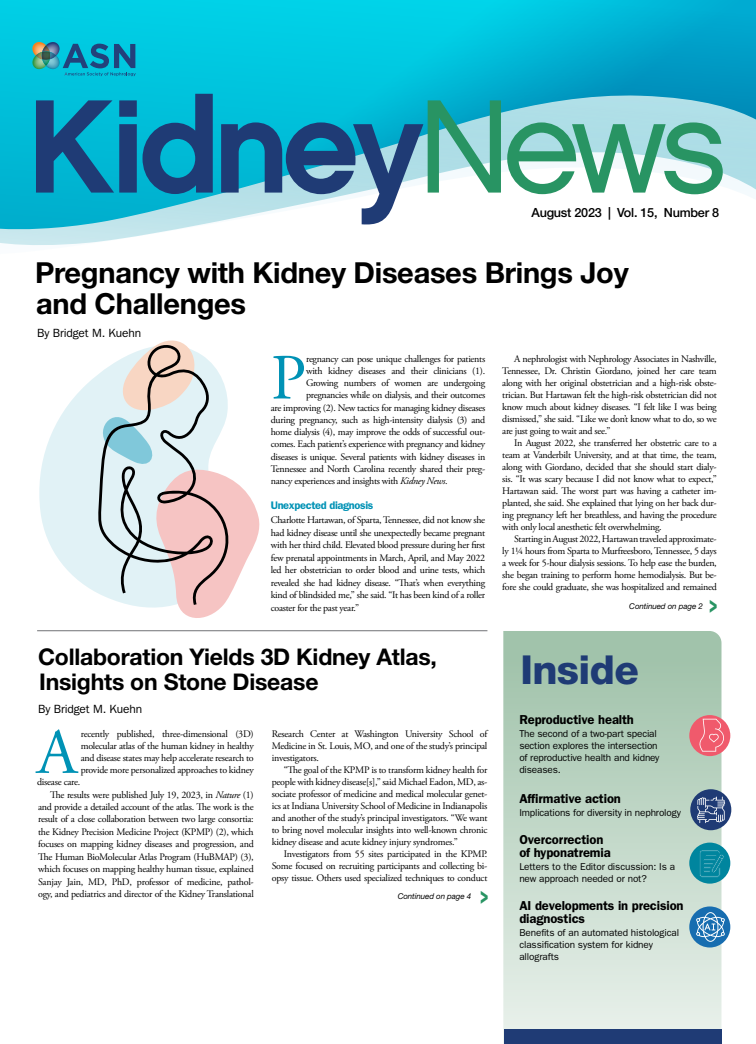
<style>
.page{position:relative;width:756px;height:1044px;background:#fff}
.page>*{position:absolute;margin:0;border:0;box-sizing:border-box;transform-origin:0 0}
.t1{font:64.3px "Adobe Garamond Pro";color:#0092b5}
.t2{font:800 40px "Helvetica Neue LT Std";letter-spacing:-.015em;color:#1f3b75}
.t3{font:700 29px/31px "Helvetica Neue LT Std";letter-spacing:-.01em;color:#000}
.t4{font:600 26.7px "ITC Franklin Gothic Std";color:#289463;scale:.53 1}
.t5{font:700 23px/25px "Helvetica Neue LT Std";letter-spacing:-.01em;color:#000}
.t6{font:600 13px/13px "ITC Franklin Gothic Std";letter-spacing:-.01em;color:#000}
.t7{font:500 12.6px "Helvetica Neue LT Std";letter-spacing:-.02em;color:#000}
.t8{font:11.9px "ITC Franklin Gothic Std";letter-spacing:-.01em;color:#000}
.t9{font:600 11px "ITC Franklin Gothic Std";letter-spacing:-.03em;color:#0092b5}
.t10{font:10px/12px "Adobe Garamond Pro";letter-spacing:-.03em;color:#000;text-align:justify}
.t11{font:10px/12px "ITC Franklin Gothic Std";letter-spacing:-.015em;color:#000}
.t12{font:italic 8px "Helvetica Neue LT Std";letter-spacing:-.01em;color:#000}
.s1{font-style:italic}
</style>
<div class="page">
<svg style="left:0;top:0;width:756px;height:245px"></svg>
<svg style="left:428px;top:100px;width:295px;height:94px"></svg>
<svg style="left:36px;top:94px;width:387px;height:131px;background:#3697b9"></svg>
<svg style="left:32px;top:42px;width:104px;height:34px;background:#1d97b2"></svg>
<hr style="left:37px;top:630px;width:450px;height:1px;background:#717275">
<svg style="left:503px;top:631px;width:219px;height:413px;background:#c1d7c8"></svg>
<div style="left:504px;top:1030px;width:218px;height:14px;background:#1f3b75"></div>
<svg style="left:39px;top:375px;width:59px;height:218px;fill:#e1f2f6"></svg>
<svg style="left:132px;top:340px;width:128px;height:278px"></svg>
<svg style="left:98px;top:345px;width:131px;height:260px;background:#d1cecf"></svg>
<div style="left:689px;top:843px;width:41px;height:41px;background:#00859e;border-radius:50%"></div>
<div style="left:689px;top:906px;width:41px;height:42px;background:#176db0;border-radius:50%"></div>
<div style="left:690px;top:789px;width:41px;height:41px;background:#1f3b75;border-radius:50%"></div>
<div style="left:689px;top:715px;width:41px;height:41px;background:#f05a6c;border-radius:50%"></div>
<svg style="left:699px;top:719px;width:25px;height:33px"></svg>
<svg style="left:697px;top:797px;width:28px;height:26px"></svg>
<svg style="left:699px;top:850px;width:25px;height:27px"></svg>
<svg style="left:696px;top:912px;width:29px;height:30px"></svg>
<p class="t7" style="left:532px;top:205px;width:189px">August 2023 | Vol. 15, Number 8</p>
<h3 class="t3" style="left:35px;top:256px;width:595px">Pregnancy with Kidney Diseases Brings Joy and Challenges</h3>
<p class="t8" style="left:37px;top:327px;width:106px">By Bridget M. Kuehn</p>
<h1 class="t1" style="left:271px;top:339px;width:37px">P</h1>
<p class="t10" style="left:306px;top:354px;width:181px">regnancy can pose unique challenges for patients</p>
<p class="t10" style="left:306px;top:366px;width:181px">with kidney diseases and their clinicians (1).</p>
<p class="t10" style="left:306px;top:378px;width:181px">Growing numbers of women are undergoing</p>
<p class="t10" style="left:306px;top:390px;width:181px">pregnancies while on dialysis, and their outcomes</p>
<p class="t10" style="left:271px;top:402px;width:216px">are improving (2). New tactics for managing kidney diseases</p>
<p class="t10" style="left:271px;top:414px;width:216px">during pregnancy, such as high-intensity dialysis (3) and</p>
<p class="t10" style="left:271px;top:426px;width:216px">home dialysis (4), may improve the odds of successful out-</p>
<p class="t10" style="left:271px;top:439px;width:216px">comes. Each patient’s experience with pregnancy and kidney</p>
<p class="t10" style="left:271px;top:451px;width:216px">diseases is unique. Several patients with kidney diseases in</p>
<p class="t10" style="left:271px;top:463px;width:216px">Tennessee and North Carolina recently shared their preg-</p>
<p class="t10" style="left:271px;top:475px;width:178px">nancy experiences and insights with <span class="s1">Kidney News</span>.</p>
<p class="t9" style="left:271px;top:498px;width:104px">Unexpected diagnosis</p>
<p class="t10" style="left:271px;top:514px;width:216px;line-height:12.5px">Charlotte Hartawan, of Sparta, Tennessee, did not know she had kidney disease until she unexpectedly became pregnant with her third child. Elevated blood pressure during her first few prenatal appointments in March, April, and May 2022 led her obstetrician to order blood and urine tests, which revealed she had kidney disease. “That’s when everything kind of blindsided me,” she said. “It has been kind of a roller coaster for the past year.”</p>
<p class="t10" style="left:502px;top:354px;width:216px;text-indent:12px">A nephrologist with Nephrology Associates in Nashville, Tennessee, Dr. Christin Giordano, joined her care team along with her original obstetrician and a high-risk obste&shy;trician. But Hartawan felt the high-risk obstetrician did not know much about kidney diseases. “I felt like I was being dismissed,” she said. “Like we don’t know what to do, so we are just going to wait and see.”</p>
<p class="t10" style="left:502px;top:438px;width:216px;text-indent:12px">In August 2022, she transferred her obstetric care to a team at Vanderbilt University, and at that time, the team, along with Giordano, decided that she should start dialy&shy;sis. “It was scary because I did not know what to expect,” Hartawan said. The worst part was having a catheter im&shy;planted, she said. She explained that lying on her back dur&shy;ing pregnancy left her breathless, and having the procedure with only local anesthetic felt overwhelming.</p>
<p class="t10" style="left:502px;top:534px;width:216px;text-indent:12px">Starting in August 2022, Hartawan traveled approximate&shy;ly 1¼ hours from Sparta to Murfreesboro, Tennessee, 5 days a week for 5-hour dialysis sessions. To help ease the burden, she began training to perform home hemodialysis. But be&shy;fore she could graduate, she was hospitalized and remained</p>
<p class="t12" style="left:629px;top:601px;width:75px">Continued on page 2</p>
<h3 class="t4" style="left:709px;top:589px;width:17px">&gt;</h3>
<h3 class="t5" style="left:38px;top:644px;width:400px">Collaboration Yields 3D Kidney Atlas,<br>Insights on Stone Disease</h3>
<p class="t8" style="left:38px;top:702px;width:106px">By Bridget M. Kuehn</p>
<h1 class="t1" style="left:37px;top:714px;width:42px">A</h1>
<p class="t10" style="left:81px;top:728px;width:175px">recently published, three-dimensional (3D) molecular atlas of the human kidney in healthy and disease states may help accelerate research to provide more personalized approaches to kidney</p>
<p class="t10" style="left:37px;top:776px;width:45px">disease care.</p>
<p class="t10" style="left:50px;top:789px;width:205px">The results were published July 19, 2023, in <span class="s1">Nature</span> (1)</p>
<p class="t10" style="left:38px;top:801px;width:217px">and provide a detailed account of the atlas. The work is the</p>
<p class="t10" style="left:38px;top:814px;width:217px">result of a close collaboration between two large consortia:</p>
<p class="t10" style="left:38px;top:826px;width:217px">the Kidney Precision Medicine Project (KPMP) (2), which</p>
<p class="t10" style="left:38px;top:839px;width:217px">focuses on mapping kidney diseases and progression, and</p>
<p class="t10" style="left:38px;top:851px;width:217px">The Human BioMolecular Atlas Program (HuBMAP) (3),</p>
<p class="t10" style="left:38px;top:863px;width:217px">which focuses on mapping healthy human tissue, explained</p>
<p class="t10" style="left:38px;top:876px;width:217px">Sanjay Jain, MD, PhD, professor of medicine, pathol-</p>
<p class="t10" style="left:38px;top:888px;width:217px">ogy, and pediatrics and director of the Kidney Translational</p>
<p class="t10" style="left:272px;top:728px;width:217px">Research Center at Washington University School of Medicine in St. Louis, MO, and one of the study’s principal investigators.</p>
<p class="t10" style="left:272px;top:764px;width:217px;text-indent:12px">“The goal of the KPMP is to transform kidney health for people with kidney disease[s],” said Michael Eadon, MD, as&shy;sociate professor of medicine and medical molecular genet&shy;ics at Indiana University School of Medicine in Indianapolis and another of the study’s principal investigators. “We want to bring novel molecular insights into well-known chronic kidney disease and acute kidney injury syndromes.”</p>
<p class="t10" style="left:272px;top:848px;width:217px;text-indent:12px">Investigators from 55 sites participated in the KPMP.<br>Some focused on recruiting participants and collecting bi&shy;opsy tissue. Others used specialized techniques to conduct</p>
<p class="t12" style="left:398px;top:892px;width:75px">Continued on page 4</p>
<h3 class="t4" style="left:480px;top:880px;width:17px">&gt;</h3>
<h2 class="t2" style="left:520px;top:646px;width:120px">Inside</h2>
<h3 class="t6" style="left:519px;top:713px;width:116px">Reproductive health</h3>
<p class="t11" style="left:519px;top:727px;width:142px">The second of a two-part special section explores the intersection of reproductive health and kidney diseases.</p>
<h3 class="t6" style="left:519px;top:792px;width:103px">Affirmative action</h3>
<p class="t11" style="left:519px;top:807px;width:163px">Implications for diversity in nephrology</p>
<h3 class="t6" style="left:519px;top:833px;width:93px">Overcorrection of hyponatremia</h3>
<p class="t11" style="left:519px;top:861px;width:157px">Letters to the Editor discussion: Is a new approach needed or not?</p>
<h3 class="t6" style="left:519px;top:899px;width:166px">AI developments in precision diagnostics</h3>
<p class="t11" style="left:519px;top:927px;width:161px">Benefits of an automated histological classification system for kidney allografts</p>
</div>
